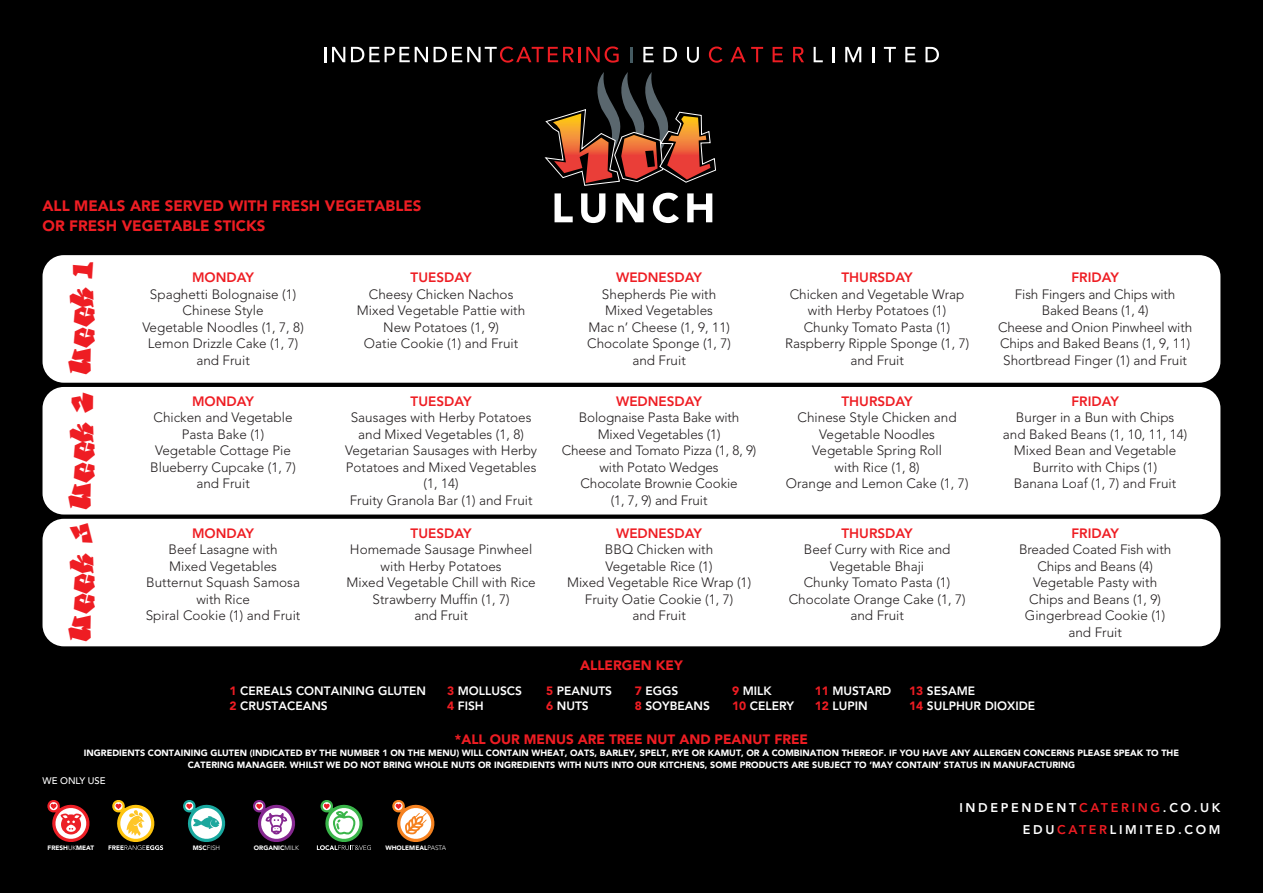
<style>
.page{position:relative;width:1263px;height:893px;background:#000}
.page>*{position:absolute;margin:0;border:0;box-sizing:border-box;transform-origin:0 0}
.t1{font:30px "Ghang";color:#ee1d23}
.t2{font:900 15px "Avenir";color:#ee1d23}
.t3{font:300 13.5px/16.5px "Avenir";color:#231f20;text-align:center}
.t4{font:900 13.5px "Avenir";color:#ee1d23}
.t5{font:800 12.6px "Avenir";letter-spacing:.21em;color:#fff}
.t6{font:800 12px "Avenir";color:#fff}
.t7{font:500 9.45px "Avenir";color:#fff}
.t8{font:900 9px/12px "Avenir";color:#fff;text-align:center}
.t9{font:900 6.3px "Avenir";color:#fff}
.t10{font:300 6.3px "Avenir";color:#fff}
.s1{font-weight:800;color:#ee1d23}
.s2{font-weight:900;color:#ee1d23}
.s3{font-weight:300}
.s4{font-weight:900}
.s5{color:#ee1d23}
</style>
<div class="page">
<svg style="left:544px;top:72px;width:172px;height:114px"></svg>
<svg style="left:554px;top:193px;width:19px;height:29px"></svg>
<svg style="left:581px;top:193px;width:24px;height:30px"></svg>
<svg style="left:616px;top:193px;width:28px;height:29px"></svg>
<svg style="left:653px;top:193px;width:26px;height:30px"></svg>
<svg style="left:687px;top:193px;width:25px;height:29px"></svg>
<svg style="left:47px;top:800px;width:43px;height:42px"></svg>
<svg style="left:109px;top:800px;width:54px;height:50px"></svg>
<svg style="left:183px;top:800px;width:43px;height:42px"></svg>
<svg style="left:253px;top:800px;width:42px;height:42px"></svg>
<svg style="left:317px;top:800px;width:54px;height:50px"></svg>
<svg style="left:392px;top:800px;width:43px;height:42px"></svg>
<svg style="left:324px;top:47px;width:2px;height:15px"></svg>
<svg style="left:332px;top:47px;width:13px;height:15px"></svg>
<svg style="left:351px;top:47px;width:77px;height:15px"></svg>
<svg style="left:434px;top:46px;width:146px;height:17px"></svg>
<svg style="left:631px;top:47px;width:2px;height:15px"></svg>
<svg style="left:586px;top:46px;width:33px;height:17px"></svg>
<svg style="left:643px;top:47px;width:11px;height:15px"></svg>
<svg style="left:663px;top:47px;width:14px;height:15px"></svg>
<svg style="left:687px;top:47px;width:12px;height:16px"></svg>
<svg style="left:709px;top:47px;width:13px;height:16px"></svg>
<svg style="left:730px;top:47px;width:33px;height:15px"></svg>
<svg style="left:772px;top:47px;width:11px;height:15px"></svg>
<svg style="left:793px;top:47px;width:11px;height:15px"></svg>
<svg style="left:814px;top:47px;width:9px;height:15px"></svg>
<svg style="left:832px;top:47px;width:2px;height:15px"></svg>
<svg style="left:845px;top:47px;width:16px;height:15px"></svg>
<svg style="left:872px;top:47px;width:2px;height:15px"></svg>
<svg style="left:884px;top:47px;width:12px;height:15px"></svg>
<svg style="left:905px;top:47px;width:11px;height:15px"></svg>
<svg style="left:925px;top:47px;width:14px;height:15px"></svg>
<div style="left:43px;top:255px;width:1177px;height:128px;background:#fff;border-radius:21px"></div>
<div style="left:43px;top:387px;width:1177px;height:127px;background:#fff;border-radius:21px"></div>
<div style="left:43px;top:519px;width:1177px;height:127px;background:#fff;border-radius:21px"></div>
<p class="t2" style="left:43px;top:197px;width:380px">ALL MEALS ARE SERVED WITH FRESH VEGETABLES</p>
<p class="t2" style="left:43px;top:216px;width:225px">OR FRESH VEGETABLE STICKS</p>
<p class="t1" style="left:60px;top:375px;width:117px;rotate:-90deg">Week 1</p>
<p class="t1" style="left:60px;top:642px;width:253px;rotate:-90deg">Week 3 Week 2</p>
<p class="t3" style="left:142px;top:269px;width:163px"><span class="s1">MONDAY<br></span>Spaghetti Bolognaise (1)<br>Chinese Style<br>Vegetable Noodles (1, 7, 8)<br>Lemon Drizzle Cake (1, 7) and Fruit</p>
<p class="t3" style="left:357px;top:269px;width:170px"><span class="s1">TUESDAY<br></span>Cheesy Chicken Nachos<br>Mixed Vegetable Pattie with<br>New Potatoes (1, 9)<br>Oatie Cookie (1) and Fruit</p>
<p class="t3" style="left:587px;top:269px;width:145px"><span class="s1">WEDNESDAY<br></span>Shepherds Pie with<br>Mixed Vegetables<br>Mac n’ Cheese (1, 9, 11)<br>Chocolate Sponge (1, 7) and Fruit</p>
<p class="t3" style="left:785px;top:269px;width:186px"><span class="s1">THURSDAY<br></span>Chicken and Vegetable Wrap with Herby Potatoes (1)<br>Chunky Tomato Pasta (1)<br>Raspberry Ripple Sponge (1, 7) and Fruit</p>
<p class="t3" style="left:998px;top:269px;width:196px"><span class="s1">FRIDAY<br></span>Fish Fingers and Chips with<br>Baked Beans (1, 4)<br>Cheese and Onion Pinwheel with<br>Chips and Baked Beans (1, 9, 11)<br>Shortbread Finger (1) and Fruit</p>
<p class="t3" style="left:154px;top:393px;width:141px"><span class="s1">MONDAY<br></span>Chicken and Vegetable<br>Pasta Bake (1)</p>
<p class="t3" style="left:155px;top:442px;width:137px">Vegetable Cottage Pie</p>
<p class="t3" style="left:150px;top:459px;width:147px">Blueberry Cupcake (1, 7) and Fruit</p>
<p class="t3" style="left:345px;top:393px;width:194px"><span class="s1">TUESDAY<br></span>Sausages with Herby Potatoes and Mixed Vegetables (1, 8)<br>Vegetarian Sausages with Herby<br>Potatoes and Mixed Vegetables (1, 14)</p>
<p class="t3" style="left:350px;top:492px;width:184px">Fruity Granola Bar (1) and Fruit</p>
<p class="t3" style="left:579px;top:393px;width:162px"><span class="s1">WEDNESDAY<br></span>Bolognaise Pasta Bake with<br>Mixed Vegetables (1)</p>
<p class="t3" style="left:562px;top:442px;width:196px">Cheese and Tomato Pizza (1, 8, 9)</p>
<p class="t3" style="left:600px;top:459px;width:121px">with Potato Wedges</p>
<p class="t3" style="left:581px;top:475px;width:159px">Chocolate Brownie Cookie (1, 7, 9) and Fruit</p>
<p class="t3" style="left:798px;top:393px;width:161px"><span class="s1">THURSDAY<br></span>Chinese Style Chicken and<br>Vegetable Noodles<br>Vegetable Spring Roll</p>
<p class="t3" style="left:834px;top:459px;width:87px">with Rice (1, 8)</p>
<p class="t3" style="left:786px;top:475px;width:184px">Orange and Lemon Cake (1, 7)</p>
<p class="t3" style="left:1016px;top:393px;width:160px"><span class="s1">FRIDAY<br></span>Burger in a Bun with Chips</p>
<p class="t3" style="left:1003px;top:426px;width:186px">and Baked Beans (1, 10, 11, 14)</p>
<p class="t3" style="left:1014px;top:442px;width:164px">Mixed Bean and Vegetable<br>Burrito with Chips (1)</p>
<p class="t3" style="left:1014px;top:475px;width:164px">Banana Loaf (1, 7) and Fruit</p>
<p class="t3" style="left:169px;top:525px;width:111px"><span class="s1">MONDAY<br></span>Beef Lasagne with<br>Mixed Vegetables</p>
<p class="t3" style="left:146px;top:574px;width:155px">Butternut Squash Samosa with Rice</p>
<p class="t3" style="left:146px;top:607px;width:156px">Spiral Cookie (1) and Fruit</p>
<p class="t3" style="left:350px;top:525px;width:184px"><span class="s1">TUESDAY<br></span>Homemade Sausage Pinwheel with Herby Potatoes</p>
<p class="t3" style="left:346px;top:574px;width:191px">Mixed Vegetable Chill with Rice</p>
<p class="t3" style="left:373px;top:591px;width:139px">Strawberry Muffin (1, 7) and Fruit</p>
<p class="t3" style="left:605px;top:525px;width:110px"><span class="s1">WEDNESDAY<br></span>BBQ Chicken with<br>Vegetable Rice (1)</p>
<p class="t3" style="left:567px;top:574px;width:186px">Mixed Vegetable Rice Wrap (1)</p>
<p class="t3" style="left:585px;top:591px;width:150px">Fruity Oatie Cookie (1, 7) and Fruit</p>
<p class="t4" style="left:580px;top:658px;width:104px">ALLERGEN KEY</p>
<p class="t3" style="left:804px;top:525px;width:148px"><span class="s1">THURSDAY<br></span>Beef Curry with Rice and</p>
<p class="t3" style="left:830px;top:558px;width:96px">Vegetable Bhaji</p>
<p class="t3" style="left:804px;top:574px;width:148px">Chunky Tomato Pasta (1)</p>
<p class="t3" style="left:789px;top:591px;width:178px">Chocolate Orange Cake (1, 7) and Fruit</p>
<p class="t3" style="left:1019px;top:525px;width:154px"><span class="s1">FRIDAY<br></span>Breaded Coated Fish with<br>Chips and Beans (4)</p>
<p class="t3" style="left:1029px;top:574px;width:133px;text-align:left">Vegetable Pasty with<br>Chips and Beans (1, 9)</p>
<p class="t3" style="left:1025px;top:607px;width:142px">Gingerbread Cookie (1) and Fruit</p>
<p class="t6" style="left:230px;top:683px;width:198px"><span class="s2">1</span> CEREALS CONTAINING GLUTEN</p>
<p class="t6" style="left:447px;top:683px;width:76px"><span class="s2">3</span> MOLLUSCS</p>
<p class="t6" style="left:546px;top:683px;width:67px"><span class="s2">5</span> PEANUTS</p>
<p class="t6" style="left:635px;top:683px;width:45px"><span class="s2">7</span> EGGS</p>
<p class="t6" style="left:732px;top:683px;width:41px"><span class="s2">9</span> MILK</p>
<p class="t6" style="left:815px;top:683px;width:78px"><span class="s2">11</span> MUSTARD</p>
<p class="t6" style="left:909px;top:683px;width:67px"><span class="s2">13</span> SESAME</p>
<p class="t6" style="left:230px;top:698px;width:100px"><span class="s2">2</span> CRUSTACEANS</p>
<p class="t6" style="left:447px;top:698px;width:38px"><span class="s2">4</span> FISH</p>
<p class="t6" style="left:546px;top:698px;width:44px"><span class="s2">6</span> NUTS</p>
<p class="t6" style="left:635px;top:698px;width:77px"><span class="s2">8</span> SOYBEANS</p>
<p class="t6" style="left:732px;top:698px;width:63px"><span class="s2">10</span> CELERY</p>
<p class="t6" style="left:815px;top:698px;width:54px"><span class="s2">12</span> LUPIN</p>
<p class="t6" style="left:909px;top:698px;width:127px"><span class="s2">14</span> SULPHUR DIOXIDE</p>
<p class="t4" style="left:455px;top:731px;width:355px">*ALL OUR MENUS ARE TREE NUT AND PEANUT FREE</p>
<p class="t8" style="left:84px;top:747px;width:1097px">INGREDIENTS CONTAINING GLUTEN (INDICATED BY THE NUMBER 1 ON THE MENU) WILL CONTAIN WHEAT, OATS, BARLEY, SPELT, RYE OR KAMUT, OR A COMBINATION THEREOF. IF YOU HAVE ANY ALLERGEN CONCERNS PLEASE SPEAK TO THE<br>CATERING MANAGER. WHILST WE DO NOT BRING WHOLE NUTS OR INGREDIENTS WITH NUTS INTO OUR KITCHENS, SOME PRODUCTS ARE SUBJECT TO ‘MAY CONTAIN’ STATUS IN MANUFACTURING</p>
<p class="t7" style="left:43px;top:775px;width:65px">WE ONLY USE</p>
<p class="t9" style="left:48px;top:842px;width:48px">FRESH<span class="s3">UK</span>MEAT</p>
<p class="t10" style="left:193px;top:844px;width:29px"><span class="s4">MSC</span>FISH</p>
<p class="t9" style="left:254px;top:842px;width:46px">ORGANIC<span class="s3">MILK</span></p>
<p class="t9" style="left:385px;top:842px;width:62px">WHOLEMEAL<span class="s3">PASTA</span></p>
<p class="t5" style="left:959px;top:800px;width:263px">INDEPENDENT<span class="s5">CATERING</span>.CO.UK</p>
<p class="t5" style="left:1023px;top:822px;width:199px">EDU<span class="s5">CATER</span>LIMITED.COM</p>
</div>
